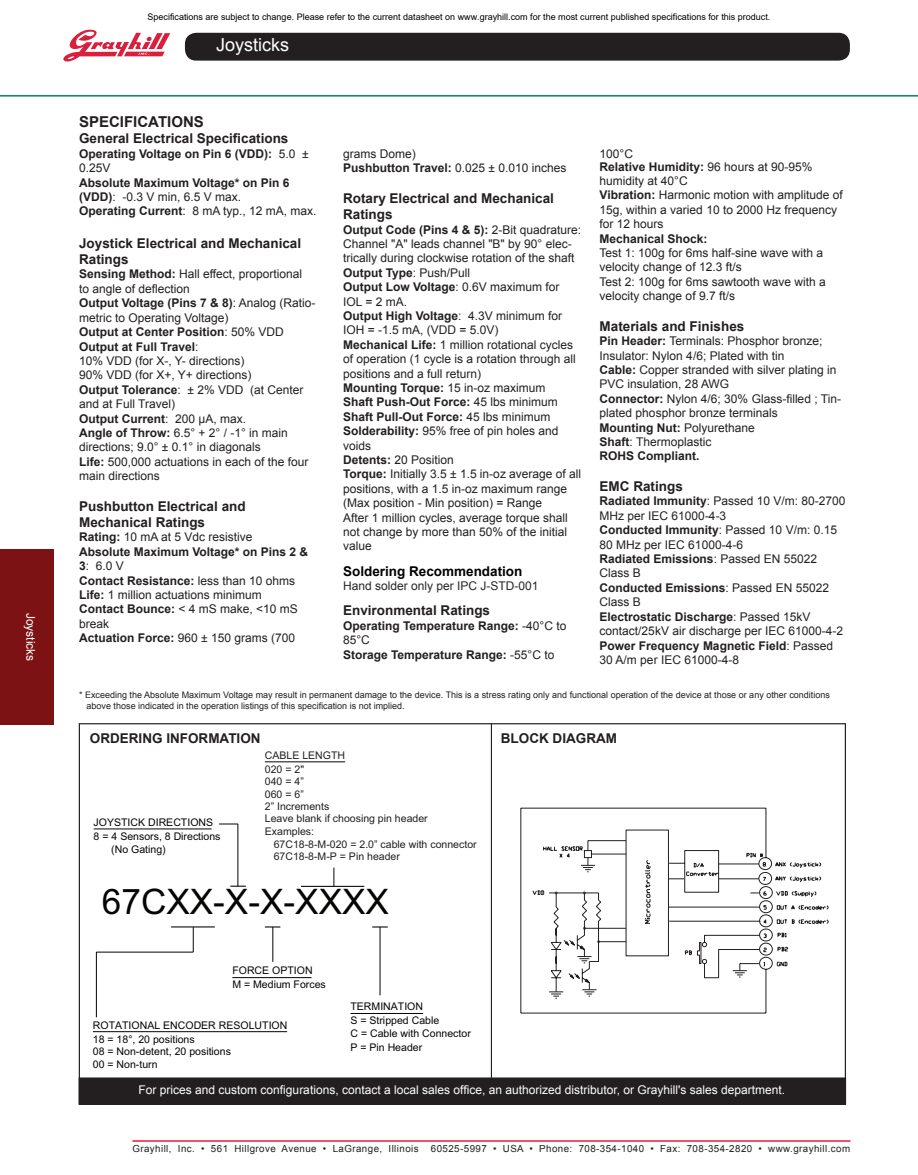
<style>
.page{position:relative;width:918px;height:1175px;background:#fff}
.page>*{position:absolute;margin:0;border:0;box-sizing:border-box;transform-origin:0 0}
.t1{font:35.1px "Arial";color:#040503}
.t2{font:18px "Arial";color:#fff}
.t3{font:700 15px "Arial";color:#231f20}
.t4{font:700 13.5px/16.2px "Arial";color:#231f20}
.t5{font:700 13.5px "Arial";color:#000}
.t6{font:12px/14.4px "Arial";color:#231f20}
.t7{font:700 12px/14.4px "Arial";color:#231f20}
.t8{font:12px "Arial";color:#fff}
.t9{font:12px "Arial";color:#292526}
.t10{font:10.5px/13.6px "Arial";color:#040503}
.t11{font:10.5px/12.3px "Arial";color:#231f20}
.t12{font:9.75px "Arial";letter-spacing:.045em;color:#231f20}
.t13{font:9px/10.8px "Arial";color:#231f20}
.t14{font:9px "Arial";color:#000}
.s1{font-weight:400}
.s2{font-weight:700}
</style>
<div class="page">
<hr style="left:0;top:95px;width:918px;height:2px;background:#008751">
<hr style="left:132px;top:1140px;width:718px;height:1px;background:#ed1a33">
<div style="left:0;top:549px;width:54px;height:175px;background:#7c1214"></div>
<div style="left:186px;top:34px;width:663px;height:26px;background:#231f20;border-radius:10px"></div>
<div style="left:185px;top:33px;width:665px;height:28px;border:2px solid #231f20;border-radius:10px"></div>
<svg style="left:63px;top:30px;width:107px;height:31px"></svg>
<div style="left:79px;top:1078px;width:767px;height:26px;background:#231f20"></div>
<div style="left:79px;top:1077px;width:767px;height:27px;border:1px solid #231f20"></div>
<hr style="left:232px;top:977px;width:80px;height:1px;background:#040503">
<hr style="left:94px;top:828px;width:118px;height:1px;background:#040503">
<hr style="left:265px;top:761px;width:80px;height:1px;background:#040503">
<hr style="left:350px;top:1013px;width:73px;height:1px;background:#040503">
<hr style="left:93px;top:1031px;width:194px;height:1px;background:#040503">
<hr style="left:171px;top:926px;width:44px;height:1px;background:#040503">
<svg style="left:230px;top:885px;width:16px;height:1px"></svg>
<hr style="left:238px;top:824px;width:1px;height:62px;background:#040503">
<svg style="left:193px;top:927px;width:1px;height:25px"></svg>
<svg style="left:265px;top:926px;width:15px;height:1px"></svg>
<hr style="left:272px;top:927px;width:1px;height:34px;background:#040503">
<hr style="left:301px;top:885px;width:63px;height:2px;background:#040503">
<svg style="left:334px;top:867px;width:1px;height:19px"></svg>
<svg style="left:372px;top:926px;width:16px;height:1px"></svg>
<hr style="left:380px;top:927px;width:1px;height:68px;background:#040503">
<svg style="left:219px;top:823px;width:19px;height:1px"></svg>
<hr style="left:96px;top:951px;width:97px;height:1px;background:#040503">
<hr style="left:96px;top:952px;width:1px;height:65px;background:#040503">
<hr style="left:491px;top:723px;width:1px;height:357px;background:#231f20">
<svg style="left:521px;top:808px;width:307px;height:205px"></svg>
<p class="t8" style="left:38px;top:612px;width:50px;rotate:90deg">Joysticks</p>
<p class="t14" style="left:148px;top:10px;width:624px">Specifications are subject to change. Please refer to the current datasheet on www.grayhill.com for the most current published specifications for this product.</p>
<h2 class="t2" style="left:216px;top:33px;width:75px">Joysticks</h2>
<p class="t3" style="left:79px;top:112px;width:126px">SPECIFICATIONS</p>
<p class="t4" style="left:79px;top:131px;width:211px">General Electrical Specifications</p>
<p class="t7" style="left:79px;top:147px;width:231px">Operating Voltage on Pin 6 (VDD): <span class="s1">5.0 ±<br>0.25V</span></p>
<p class="t7" style="left:79px;top:176px;width:239px">Absolute Maximum Voltage* on Pin 6 (VDD)<span class="s1">: -0.3 V min, 6.5 V max.<br></span>Operating Current<span class="s1">: 8 mA typ., 12 mA, max.</span></p>
<p class="t4" style="left:79px;top:235px;width:224px">Joystick Electrical and Mechanical<br>Ratings</p>
<p class="t6" style="left:79px;top:267px;width:238px"><span class="s2">Sensing Method:</span> Hall effect, proportional<br>to angle of deflection<br><span class="s2">Output Voltage (Pins 7 &amp; 8)</span>: Analog (Ratio&shy;metric to Operating Voltage)<br><span class="s2">Output at Center Position</span>: 50% VDD<br><span class="s2">Output at Full Travel</span>:<br>10% VDD (for X-, Y- directions)<br>90% VDD (for X+, Y+ directions)<br><span class="s2">Output Tolerance</span>: ± 2% VDD (at Center and at Full Travel)<br><span class="s2">Output Current</span>: 200 µA, max.<br><span class="s2">Angle of Throw:</span> 6.5° + 2° / -1° in main directions; 9.0° ± 0.1° in diagonals<br><span class="s2">Life:</span> 500,000 actuations in each of the four main directions</p>
<p class="t4" style="left:79px;top:498px;width:168px">Pushbutton Electrical and<br>Mechanical Ratings</p>
<p class="t6" style="left:79px;top:530px;width:231px"><span class="s2">Rating:</span> 10 mA at 5 Vdc resistive<br><span class="s2">Absolute Maximum Voltage* on Pins 2 &amp;<br>3</span>: 6.0 V<br><span class="s2">Contact Resistance:</span> less than 10 ohms<br><span class="s2">Life:</span> 1 million actuations minimum<br><span class="s2">Contact Bounce:</span> &lt; 4 mS make, &lt;10 mS break<br><span class="s2">Actuation Force:</span> 960 ± 150 grams (700</p>
<p class="t6" style="left:343px;top:147px;width:225px">grams Dome)<br><span class="s2">Pushbutton Travel:</span> 0.025 ± 0.010 inches</p>
<p class="t4" style="left:343px;top:190px;width:212px">Rotary Electrical and Mechanical<br>Ratings</p>
<p class="t6" style="left:343px;top:222px;width:240px"><span class="s2">Output Code (Pins 4 &amp; 5):</span> 2-Bit quadrature:<br>Channel "A" leads channel "B" by 90° elec&shy;trically during clockwise rotation of the shaft <span class="s2">Output Type</span>: Push/Pull<br><span class="s2">Output Low Voltage</span>: 0.6V maximum for IOL = 2 mA.<br><span class="s2">Output High Voltage</span>: 4.3V minimum for IOH = -1.5 mA, (VDD = 5.0V)<br><span class="s2">Mechanical Life:</span> 1 million rotational cycles of operation (1 cycle is a rotation through all positions and a full return)<br><span class="s2">Mounting Torque:</span> 15 in-oz maximum<br><span class="s2">Shaft Push-Out Force:</span> 45 lbs minimum <span class="s2">Shaft Pull-Out Force:</span> 45 lbs minimum <span class="s2">Solderability:</span> 95% free of pin holes and voids<br><span class="s2">Detents:</span> 20 Position<br><span class="s2">Torque:</span> Initially 3.5 ± 1.5 in-oz average of all positions, with a 1.5 in-oz maximum range (Max position - Min position) = Range<br>After 1 million cycles, average torque shall not change by more than 50% of the initial value</p>
<p class="t5" style="left:343px;top:562px;width:181px">Soldering Recommendation</p>
<p class="t9" style="left:343px;top:578px;width:197px">Hand solder only per IPC J-STD-001</p>
<p class="t4" style="left:343px;top:603px;width:149px">Environmental Ratings</p>
<p class="t7" style="left:343px;top:618px;width:225px">Operating Temperature Range: <span class="s1">-40°C to<br>85°C<br></span>Storage Temperature Range: <span class="s1">-55°C to</span></p>
<p class="t6" style="left:600px;top:147px;width:245px">100°C<br><span class="s2">Relative Humidity:</span> 96 hours at 90-95% humidity at 40°C<br><span class="s2">Vibration:</span> Harmonic motion with amplitude of<br>15g, within a varied 10 to 2000 Hz frequency for 12 hours</p>
<p class="t7" style="left:600px;top:231px;width:110px">Mechanical Shock:</p>
<p class="t6" style="left:600px;top:246px;width:228px">Test 1: 100g for 6ms half-sine wave with a velocity change of 12.3 ft/s<br>Test 2: 100g for 6ms sawtooth wave with a velocity change of 9.7 ft/s</p>
<p class="t4" style="left:600px;top:318px;width:146px">Materials and Finishes</p>
<p class="t6" style="left:600px;top:334px;width:243px"><span class="s2">Pin Header:</span> Terminals: Phosphor bronze;<br>Insulator: Nylon 4/6; Plated with tin<br><span class="s2">Cable:</span> Copper stranded with silver plating in<br>PVC insulation, 28 AWG<br><span class="s2">Connector:</span> Nylon 4/6; 30% Glass-filled ; Tin&shy;plated phosphor bronze terminals<br><span class="s2">Mounting Nut:</span> Polyurethane<br><span class="s2">Shaft</span>: Thermoplastic<br><span class="s2">ROHS Compliant.</span></p>
<p class="t4" style="left:600px;top:478px;width:85px">EMC Ratings</p>
<p class="t6" style="left:600px;top:494px;width:247px"><span class="s2">Radiated Immunity</span>: Passed 10 V/m: 80-2700<br>MHz per IEC 61000-4-3<br><span class="s2">Conducted Immunity</span>: Passed 10 V/m: 0.15<br>80 MHz per IEC 61000-4-6<br><span class="s2">Radiated Emissions</span>: Passed EN 55022<br>Class B<br><span class="s2">Conducted Emissions</span>: Passed EN 55022<br>Class B<br><span class="s2">Electrostatic Discharge</span>: Passed 15kV contact/25kV air discharge per IEC 61000-4-2<br><span class="s2">Power Frequency Magnetic Field</span>: Passed<br>30 A/m per IEC 61000-4-8</p>
<p class="t13" style="left:87px;top:690px;width:745px;text-indent:-8px">* Exceeding the Absolute Maximum Voltage may result in permanent damage to the device. This is a stress rating only and functional operation of the device at those or any other conditions above those indicated in the operation listings of this specification is not implied.</p>
<p class="t4" style="left:90px;top:730px;width:172px">ORDERING INFORMATION</p>
<p class="t10" style="left:94px;top:816px;width:128px">JOYSTICK DIRECTIONS<br>8 = 4 Sensors, 8 Directions</p>
<p class="t10" style="left:111px;top:842px;width:56px">(No Gating)</p>
<p class="t11" style="left:265px;top:748px;width:82px;line-height:13.6px">CABLE LENGTH<br>020 = 2"</p>
<p class="t11" style="left:265px;top:775px;width:66px">040 = 4”<br>060 = 6”<br>2” Increments</p>
<p class="t11" style="left:265px;top:812px;width:164px">Leave blank if choosing pin header<br>Examples:</p>
<p class="t11" style="left:274px;top:837px;width:205px">67C18-8-M-020 = 2.0” cable with connector<br>67C18-8-M-P = Pin header</p>
<h1 class="t1" style="left:102px;top:879px;width:289px">67CXX-X-X-XXXX</h1>
<p class="t10" style="left:232px;top:963px;width:95px">FORCE OPTION<br>M = Medium Forces</p>
<p class="t10" style="left:93px;top:1018px;width:196px">ROTATIONAL ENCODER RESOLUTION<br>18 = 18°, 20 positions</p>
<p class="t10" style="left:93px;top:1045px;width:140px;line-height:12.5px">08 = Non-detent, 20 positions<br>00 = Non-turn</p>
<p class="t10" style="left:350px;top:999px;width:122px">TERMINATION<br>S = Stripped Cable<br>C = Cable with Connector<br>P = Pin Header</p>
<p class="t4" style="left:501px;top:730px;width:118px">BLOCK DIAGRAM</p>
<p class="t8" style="left:139px;top:1081px;width:648px">For prices and custom configurations, contact a local sales office, an authorized distributor, or Grayhill's sales department.</p>
<p class="t12" style="left:132px;top:1141px;width:719px">Grayhill, Inc. • 561 Hillgrove Avenue • LaGrange, Illinois 60525-5997 • USA • Phone: 708-354-1040 • Fax: 708-354-2820 • www.grayhill.com</p>
</div>
